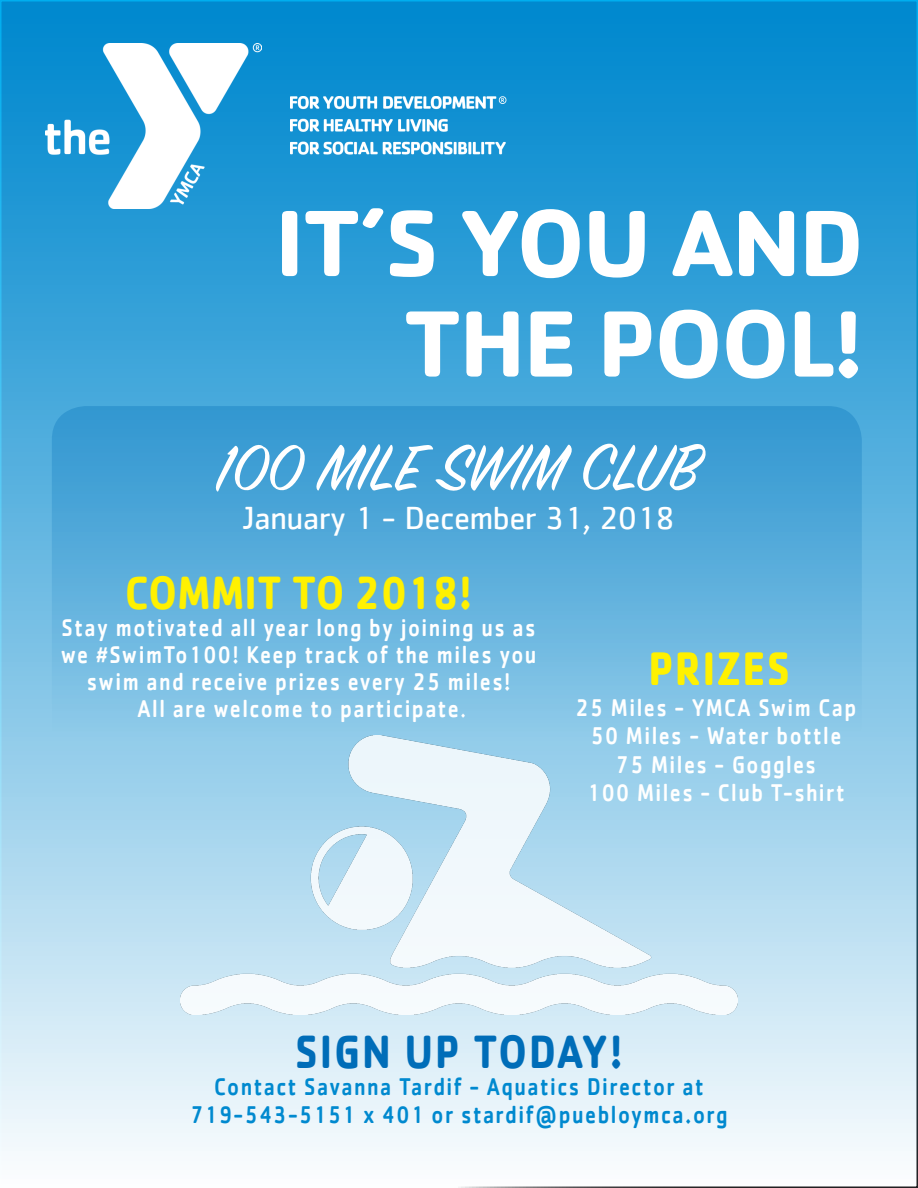
<style>
.page{position:relative;width:918px;height:1188px;background:#fff}
.page>*{position:absolute;margin:0;border:0;box-sizing:border-box;transform-origin:0 0}
.t1{font:700 97.5px/100.5px "Cachet";letter-spacing:-.02em;color:#fff;text-align:right}
.t2{font:72px "Sign Painter House Script";letter-spacing:-.01em;color:#fff}
.t3{font:700 48.15px "Cachet";letter-spacing:.01em;color:#fff101;scale:.84 1}
.t4{font:700 48.15px "Cachet";letter-spacing:.05em;color:#006db8;scale:.84 1}
.t5{font:33px "Cachet";letter-spacing:-.02em;color:#fff}
.t6{font:500 25.05px/27px "Cachet";letter-spacing:.07em;color:#fff;text-align:center;scale:.84 1}
.t7{font:500 25.05px/28.5px "Cachet";letter-spacing:.07em;color:#0089cf;text-align:center;scale:.84 1}
.s1{font-size:21.45px}
</style>
<div class="page">
<div style="left:0;top:0;width:918px;height:1188px;background:linear-gradient(to bottom,#0083cc,#f6fafd);border:2px solid #00aeef"></div>
<img style="left:45px;top:43px;width:216px;height:165px">
<img style="left:180px;top:791px;width:558px;height:223px">
<img style="left:290px;top:97px;width:217px;height:58px">
<div style="left:52px;top:406px;width:810px;height:385px;background:linear-gradient(to bottom,#2993cf,#a5d6ee);border-radius:34px"></div>
<p class="t1" style="left:275px;top:190px;width:591px">IT’S YOU AND<br>THE POOL!</p>
<p class="t2" style="left:216px;top:424px;width:487px">100 MILE SWIM CLUB</p>
<p class="t5" style="left:243px;top:499px;width:433px">January 1 - December 31, 2018</p>
<p class="t3" style="left:125px;top:561px;width:414px">COMMIT TO 2018!</p>
<p class="t6" style="left:61px;top:613px;width:568px">Stay motivated all year long by joining us as we #SwimTo100! Keep track of the miles you swim and receive prizes every 25 miles!</p>
<p class="t6" style="left:138px;top:694px;width:392px">All are welcome to participate<span class="s1">.</span></p>
<p class="t3" style="left:649px;top:637px;width:170px">PRIZES</p>
<p class="t6" style="left:576px;top:693px;width:335px">25 Miles - YMCA Swim Cap</p>
<p class="t6" style="left:591px;top:722px;width:300px">50 Miles - Water bottle</p>
<p class="t6" style="left:616px;top:750px;width:240px">75 Miles - Goggles</p>
<p class="t6" style="left:587px;top:779px;width:308px">100 Miles - Club T-shirt</p>
<p class="t4" style="left:295px;top:1020px;width:391px">SIGN UP TODAY!</p>
<p class="t7" style="left:190px;top:1071px;width:641px">Contact Savanna Tardif - Aquatics Director at<br>719-543-5151 x 401 or stardif@puebloymca.org</p>
</div>
